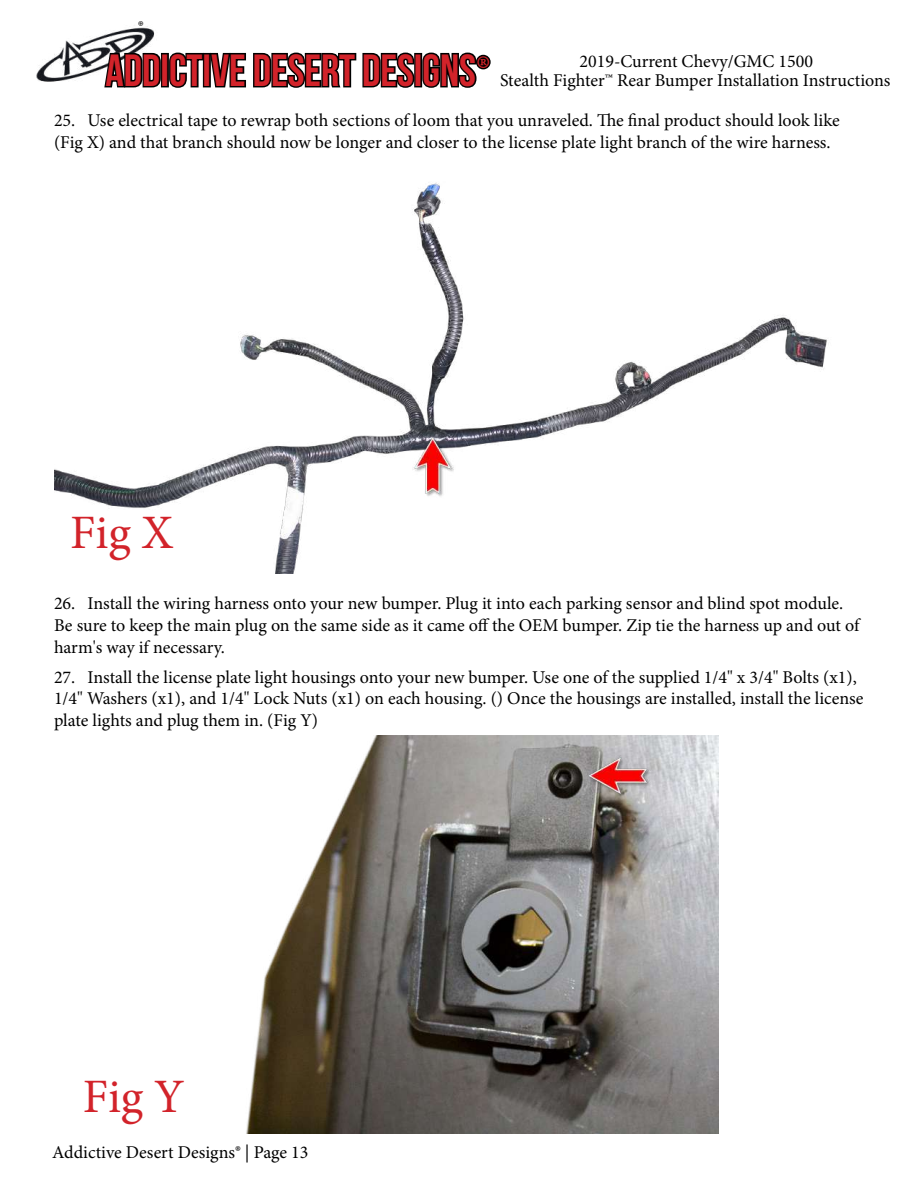
<style>
.page{position:relative;width:918px;height:1188px;background:#fff}
.page>*{position:absolute;margin:0;border:0;box-sizing:border-box;transform-origin:0 0}
.t1{font:48px "Minion Pro";color:#d2232a}
.t2{font:45px "Bebas Neue";color:#d2232a}
.t3{font:18px/21.6px "Minion Pro";color:#000}
.s1{font-family:"Minion Pro"}
</style>
<div class="page">
<img style="left:36px;top:26px;width:119px;height:56px">
<svg style="left:103px;top:51px;width:59px;height:37px"></svg>
<div style="left:161px;top:53px;width:8px;height:34px;border:3px solid #000"></div>
<svg style="left:168px;top:52px;width:323px;height:36px"></svg>
<img style="left:54px;top:182px;width:773px;height:392px">
<svg style="left:69px;top:513px;width:107px;height:50px"></svg>
<img style="left:413px;top:435px;width:43px;height:63px">
<img style="left:246px;top:736px;width:472px;height:398px">
<img style="left:587px;top:755px;width:65px;height:45px">
<p class="t3" style="left:500px;top:51px;width:392px;line-height:19.4px;text-align:center">2019-Current Chevy/GMC 1500<br>Stealth Fighter™ Rear Bumper Installation Instructions</p>
<h2 class="t2" style="left:106px;top:46px;width:386px">ADDICTIVE DESERT DESIGNS<span class="s1">®</span></h2>
<p class="t3" style="left:54px;top:110px;width:787px">25. Use electrical tape to rewrap both sections of loom that you unraveled. The final product should look like (Fig X) and that branch should now be longer and closer to the license plate light branch of the wire harness.</p>
<h1 class="t1" style="left:70px;top:500px;width:105px">Fig X</h1>
<p class="t3" style="left:54px;top:593px;width:807px">26. Install the wiring harness onto your new bumper. Plug it into each parking sensor and blind spot module.<br>Be sure to keep the main plug on the same side as it came off the OEM bumper. Zip tie the harness up and out of harm's way if necessary.</p>
<p class="t3" style="left:54px;top:666px;width:811px">27. Install the license plate light housings onto your new bumper. Use one of the supplied 1/4" x 3/4" Bolts (x1),<br>1/4" Washers (x1), and 1/4" Lock Nuts (x1) on each housing. () Once the housings are installed, install the license plate lights and plug them in. (Fig Y)</p>
<h1 class="t1" style="left:83px;top:1064px;width:104px">Fig Y</h1>
<p class="t3" style="left:52px;top:1141px;width:258px">Addictive Desert Designs® | Page 13</p>
</div>
